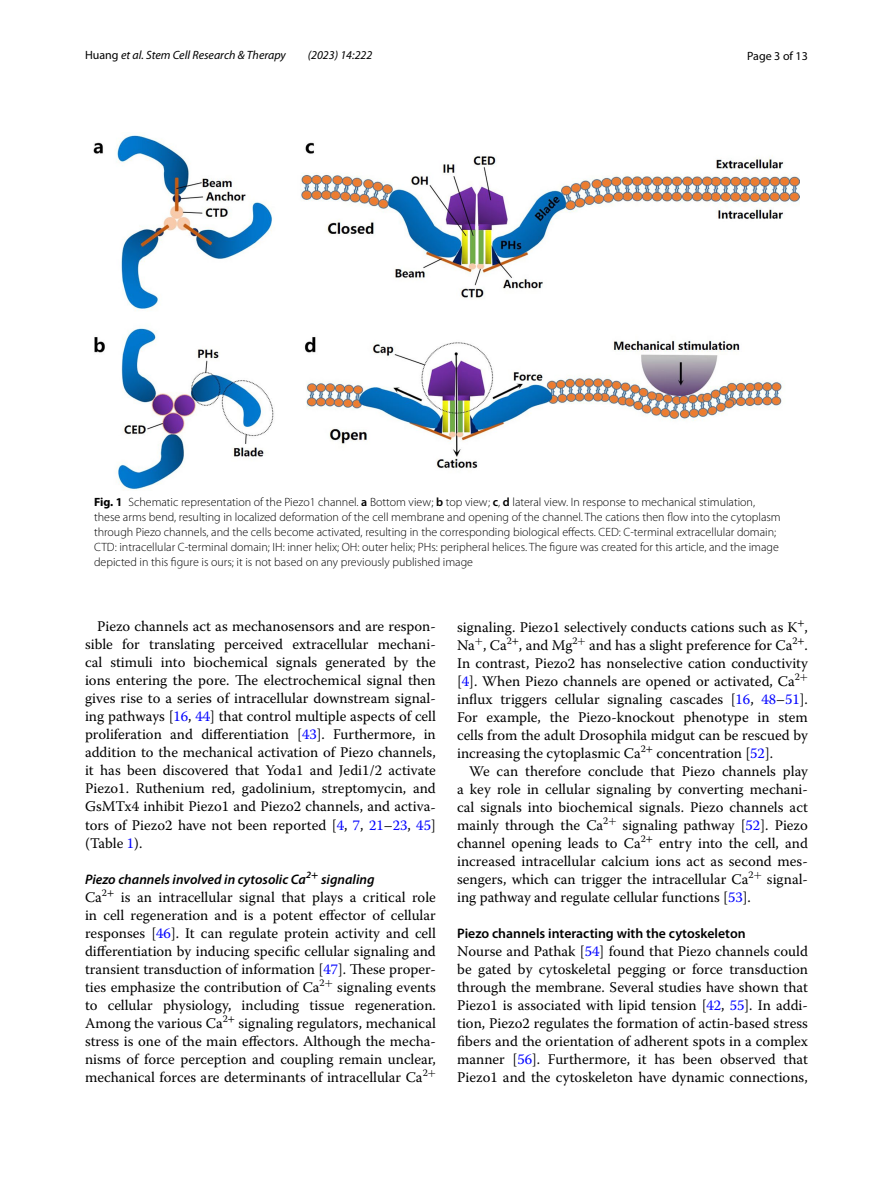
<style>
.page{position:relative;width:893px;height:1187px;background:#fff}
.page>*{position:absolute;margin:0;border:0;box-sizing:border-box;transform-origin:0 0}
.t1{font:14.7px/18px "Warnock Pro";color:#000;text-align:justify}
.t2{font:italic 600 13.8px "Myriad Pro";color:#000}
.t3{font:600 13.8px "Myriad Pro";color:#000}
.t4{font:300 12px/15px "Myriad Pro";color:#000}
.t5{font:italic 12px "Myriad Pro";color:#000}
.t6{font:12px "Myriad Pro";color:#000}
.s1{font-style:normal}
.s2{font-weight:700}
.s3{font-weight:600}
.s4{color:#00f}
</style>
<div class="page">
<img style="left:94px;top:135px;width:705px;height:355px">
<p class="t5" style="left:85px;top:48px;width:202px"><span class="s1">Huang</span> et al. Stem Cell Research &amp; Therapy</p>
<p class="t5" style="left:308px;top:48px;width:66px">(2023) 14:222</p>
<p class="t6" style="left:747px;top:48px;width:62px">Page 3 of 13</p>
<p class="t4" style="left:94px;top:494px;width:688px"><span class="s2">Fig. 1</span> Schematic representation of the Piezo1 channel. <span class="s3">a</span> Bottom view; <span class="s3">b</span> top view; <span class="s3">c</span>, <span class="s3">d</span> lateral view. In response to mechanical stimulation, these arms bend, resulting in localized deformation of the cell membrane and opening of the channel. The cations then flow into the cytoplasm through Piezo channels, and the cells become activated, resulting in the corresponding biological effects. CED: C-terminal extracellular domain; CTD: intracellular C-terminal domain; IH: inner helix; OH: outer helix; PHs: peripheral helices. The figure was created for this article, and the image depicted in this figure is ours; it is not based on any previously published image</p>
<p class="t1" style="left:85px;top:617px;width:352px;text-indent:12px">Piezo channels act as mechanosensors and are respon&shy;sible for translating perceived extracellular mechani&shy;cal stimuli into biochemical signals generated by the ions entering the pore. The electrochemical signal then gives rise to a series of intracellular downstream signal&shy;ing pathways [<span class="s4">16</span>, <span class="s4">44</span>] that control multiple aspects of cell proliferation and differentiation [<span class="s4">43</span>]. Furthermore, in addition to the mechanical activation of Piezo channels, it has been discovered that Yoda1 and Jedi1/2 activate Piezo1. Ruthenium red, gadolinium, streptomycin, and GsMTx4 inhibit Piezo1 and Piezo2 channels, and activa&shy;tors of Piezo2 have not been reported [<span class="s4">4</span>, <span class="s4">7</span>, <span class="s4">21</span>–<span class="s4">23</span>, <span class="s4">45</span>] (Table <span class="s4">1</span>).</p>
<p class="t2" style="left:85px;top:870px;width:291px">Piezo channels involved in cytosolic Ca<sup>2</sup><sup>+</sup> signaling</p>
<p class="t1" style="left:85px;top:887px;width:352px">Ca<sup>2</sup><sup>+</sup> is an intracellular signal that plays a critical role in cell regeneration and is a potent effector of cellular responses [<span class="s4">46</span>]. It can regulate protein activity and cell differentiation by inducing specific cellular signaling and transient transduction of information [<span class="s4">47</span>]. These proper&shy;ties emphasize the contribution of Ca<sup>2</sup><sup>+</sup> signaling events to cellular physiology, including tissue regeneration.<br>Among the various Ca<sup>2</sup><sup>+</sup> signaling regulators, mechanical stress is one of the main effectors. Although the mecha&shy;nisms of force perception and coupling remain unclear, mechanical forces are determinants of intracellular Ca<sup>2</sup><sup>+</sup></p>
<p class="t1" style="left:457px;top:617px;width:352px">signaling. Piezo1 selectively conducts cations such as K<sup>+</sup>, Na<sup>+</sup>, Ca<sup>2</sup><sup>+</sup>, and Mg<sup>2</sup><sup>+</sup> and has a slight preference for Ca<sup>2</sup><sup>+</sup>.<br>In contrast, Piezo2 has nonselective cation conductivity [<span class="s4">4</span>]. When Piezo channels are opened or activated, Ca<sup>2</sup><sup>+ </sup>influx triggers cellular signaling cascades [<span class="s4">16</span>, <span class="s4">48</span>–<span class="s4">51</span>].<br>For example, the Piezo-knockout phenotype in stem cells from the adult Drosophila midgut can be rescued by increasing the cytoplasmic Ca<sup>2</sup><sup>+</sup> concentration [<span class="s4">52</span>].</p>
<p class="t1" style="left:457px;top:761px;width:352px;text-indent:12px">We can therefore conclude that Piezo channels play a key role in cellular signaling by converting mechani&shy;cal signals into biochemical signals. Piezo channels act mainly through the Ca<sup>2</sup><sup>+</sup> signaling pathway [<span class="s4">52</span>]. Piezo channel opening leads to Ca<sup>2</sup><sup>+</sup> entry into the cell, and increased intracellular calcium ions act as second mes&shy;sengers, which can trigger the intracellular Ca<sup>2</sup><sup>+</sup> signal&shy;ing pathway and regulate cellular functions [<span class="s4">53</span>].</p>
<p class="t3" style="left:457px;top:924px;width:290px">Piezo channels interacting with the cytoskeleton</p>
<p class="t1" style="left:457px;top:941px;width:352px">Nourse and Pathak [<span class="s4">54</span>] found that Piezo channels could be gated by cytoskeletal pegging or force transduction through the membrane. Several studies have shown that Piezo1 is associated with lipid tension [<span class="s4">42</span>, <span class="s4">55</span>]. In addi&shy;tion, Piezo2 regulates the formation of actin-based stress fibers and the orientation of adherent spots in a complex manner [<span class="s4">56</span>]. Furthermore, it has been observed that Piezo1 and the cytoskeleton have dynamic connections,</p>
</div>
